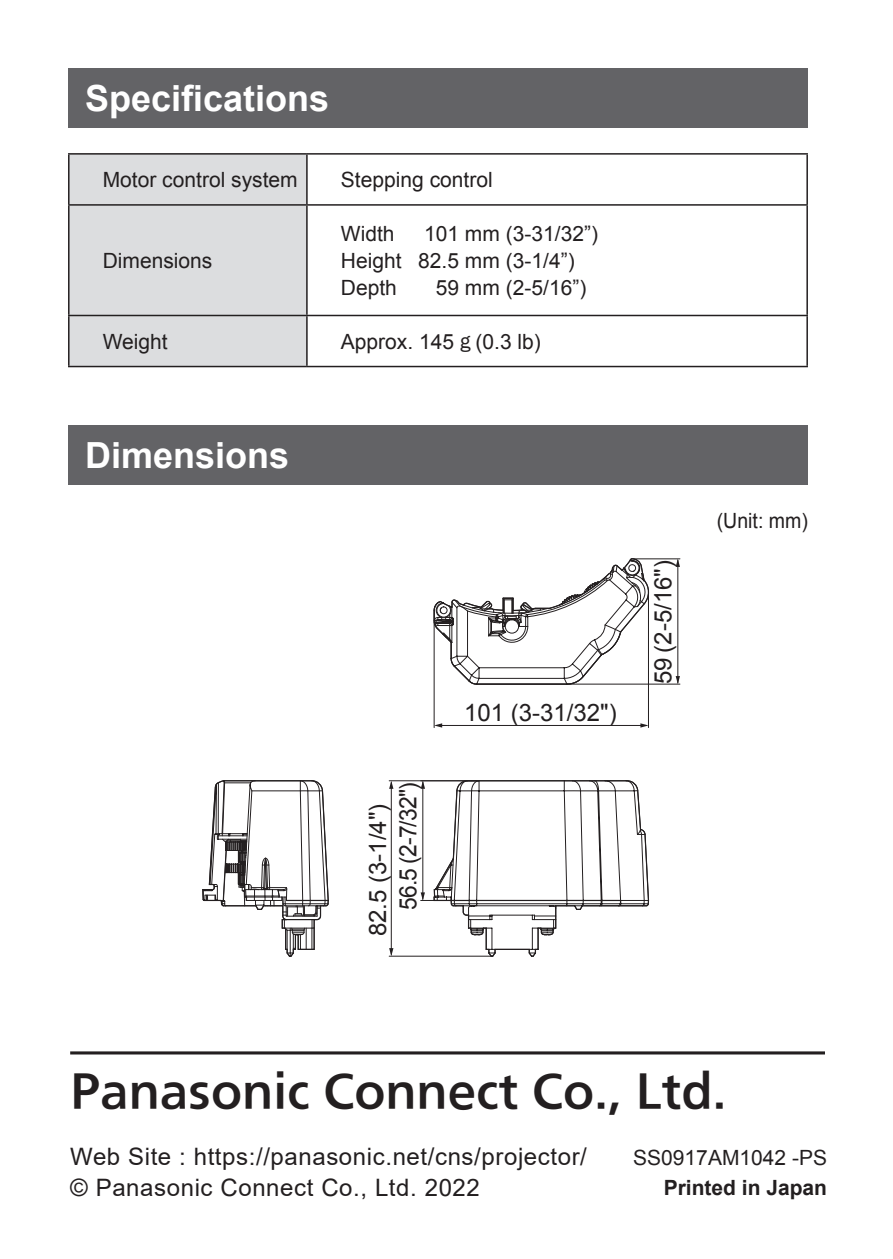
<style>
.page{position:relative;width:893px;height:1259px;background:#fff}
.page>*{position:absolute;margin:0;border:0;box-sizing:border-box;transform-origin:0 0}
.t1{font:43.5px "PUD Go Dp Bt";color:#231f20}
.t2{font:700 36px "Arial";color:#fff}
.t3{font:24px/31.8px "Arial";letter-spacing:.025em;color:#231f20}
.t4{font:21px/27px "Arial";color:#231f20}
.t5{font:700 21px "Arial";color:#231f20}
.t6{font:21px "Arial";color:#231f20;scale:.93 1}
.s1{font-family:"Franklin Gothic"}
</style>
<div class="page">
<hr style="left:70px;top:1051px;width:755px;height:3px;background:#231f20">
<div style="left:68px;top:68px;width:740px;height:60px;background:#636366"></div>
<div style="left:70px;top:155px;width:236px;height:211px;background:#dcdddf"></div>
<hr style="left:68px;top:153px;width:239px;height:2px;background:#231f20">
<hr style="left:68px;top:155px;width:2px;height:49px;background:#231f20">
<hr style="left:307px;top:153px;width:501px;height:2px;background:#231f20">
<hr style="left:306px;top:155px;width:2px;height:49px;background:#231f20">
<hr style="left:806px;top:155px;width:2px;height:49px;background:#231f20">
<hr style="left:68px;top:204px;width:239px;height:2px;background:#231f20">
<hr style="left:68px;top:206px;width:2px;height:109px;background:#231f20">
<hr style="left:307px;top:204px;width:501px;height:2px;background:#231f20">
<hr style="left:306px;top:206px;width:2px;height:109px;background:#231f20">
<hr style="left:806px;top:206px;width:2px;height:109px;background:#231f20">
<hr style="left:68px;top:315px;width:239px;height:1px;background:#231f20">
<hr style="left:68px;top:316px;width:2px;height:50px;background:#231f20">
<hr style="left:307px;top:315px;width:501px;height:1px;background:#231f20">
<hr style="left:306px;top:316px;width:2px;height:50px;background:#231f20">
<hr style="left:806px;top:316px;width:2px;height:50px;background:#231f20">
<hr style="left:68px;top:366px;width:239px;height:1px;background:#231f20">
<hr style="left:307px;top:366px;width:501px;height:1px;background:#231f20">
<div style="left:68px;top:425px;width:740px;height:60px;background:#636366"></div>
<svg style="left:202px;top:558px;width:450px;height:399px"></svg>
<hr style="left:391px;top:782px;width:1px;height:172px;background:#231f20">
<hr style="left:389px;top:780px;width:89px;height:1px;background:#231f20">
<hr style="left:389px;top:955px;width:103px;height:1px;background:#231f20">
<hr style="left:436px;top:725px;width:210px;height:1px;background:#231f20">
<hr style="left:434px;top:622px;width:1px;height:105px;background:#231f20">
<hr style="left:648px;top:593px;width:1px;height:134px;background:#231f20">
<svg style="left:676px;top:559px;width:4px;height:8px"></svg>
<hr style="left:677px;top:560px;width:1px;height:123px;background:#231f20">
<hr style="left:632px;top:558px;width:48px;height:1px;background:#231f20">
<hr style="left:568px;top:683px;width:112px;height:1px;background:#231f20">
<svg style="left:676px;top:676px;width:4px;height:8px"></svg>
<svg style="left:640px;top:723px;width:8px;height:4px"></svg>
<svg style="left:434px;top:723px;width:8px;height:4px"></svg>
<svg style="left:389px;top:781px;width:4px;height:8px"></svg>
<svg style="left:421px;top:780px;width:228px;height:177px"></svg>
<svg style="left:389px;top:948px;width:4px;height:8px"></svg>
<h2 class="t2" style="left:85px;top:73px;width:246px">Specifications</h2>
<p class="t4" style="left:103px;top:166px;width:196px">Motor control system</p>
<p class="t4" style="left:341px;top:166px;width:153px">Stepping control</p>
<p class="t4" style="left:103px;top:247px;width:111px">Dimensions</p>
<p class="t4" style="left:341px;top:220px;width:259px;text-indent:83px">101 mm (3-31/32”)<br>Height 82.5 mm (3-1/4”)<br>Depth</p>
<p class="t4" style="left:341px;top:220px;width:55px">Width</p>
<p class="t4" style="left:436px;top:274px;width:152px">59 mm (2-5/16”)</p>
<p class="t4" style="left:103px;top:327px;width:66px">Weight</p>
<p class="t4" style="left:341px;top:327px;width:201px">Approx. 145 <span class="s1">g</span> (0.3 lb)</p>
<h2 class="t2" style="left:85px;top:430px;width:206px">Dimensions</h2>
<p class="t3" style="left:362px;top:910px;width:130px;line-height:30.3px;text-indent:-26px;rotate:-90deg">82.5 (3-1/4")<br>56.5 (2-7/32")</p>
<p class="t3" style="left:464px;top:696px;width:154px">101 (3-31/32")</p>
<p class="t3" style="left:647px;top:684px;width:126px;rotate:-90deg">59 (2-5/16")</p>
<p class="t6" style="left:717px;top:506px;width:99px">(Unit: mm)</p>
<h1 class="t1" style="left:70px;top:1068px;width:658px">Panasonic Connect Co., Ltd.</h1>
<p class="t3" style="left:70px;top:1140px;width:518px">Web Site : https://panasonic.net/cns/projector/ © Panasonic Connect Co., Ltd. 2022</p>
<p class="t4" style="left:633px;top:1144px;width:195px">SS0917AM1042 -PS</p>
<p class="t5" style="left:664px;top:1173px;width:165px">Printed in Japan</p>
</div>
